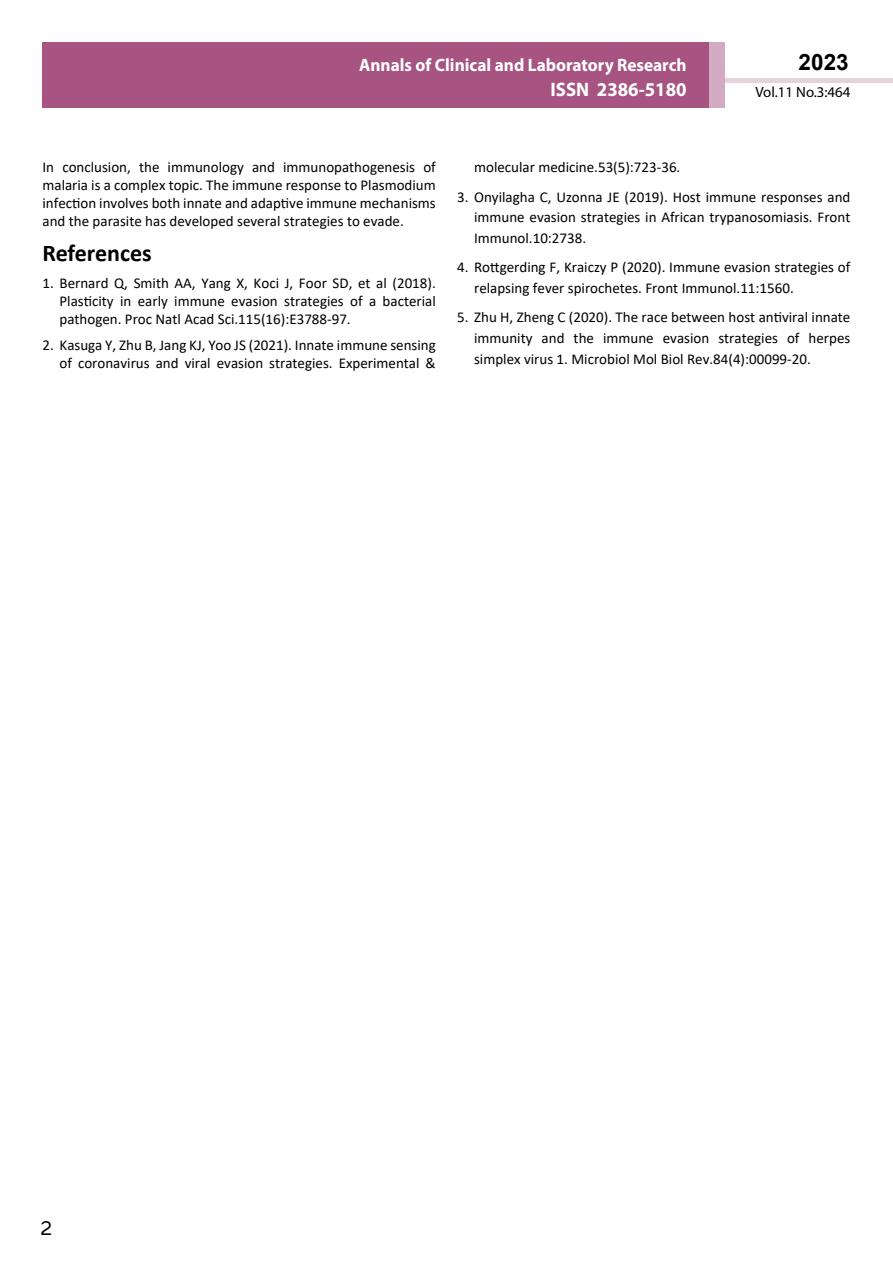
<style>
.page{position:relative;width:893px;height:1263px;background:#fff}
.page>*{position:absolute;margin:0;border:0;box-sizing:border-box;transform-origin:0 0}
.t1{font:25.5px "Tunga";color:#000}
.t2{font:700 24px "Calibri";color:#000}
.t3{font:700 22.5px "Arial";color:#000}
.t4{font:700 19.65px "Myriad Pro";color:#fff;scale:.96 1}
.t5{font:700 18px/21.6px "Myriad Pro";color:#fff;text-align:right;scale:.96 1}
.t6{font:15px/18px "Calibri";color:#000;text-align:justify}
.t7{font:14.85px "Myriad Pro";color:#000}
</style>
<div class="page">
<hr style="left:725px;top:78px;width:168px;height:4px;background:#e6d1dd">
<div style="left:43px;top:42px;width:666px;height:66px;background:#a75483"></div>
<div style="left:709px;top:42px;width:16px;height:66px;background:#d2aac1"></div>
<p class="t5" style="left:517px;top:53px;width:198px">ARCHIVOS DE MEDICINA<br>ISSN 1698-9465</p>
<h3 class="t3" style="left:799px;top:46px;width:52px">2023</h3>
<p class="t5" style="left:359px;top:54px;width:343px">Annals of Clinical and Laboratory Research</p>
<h3 class="t4" style="left:551px;top:76px;width:143px">ISSN 2386-5180</h3>
<p class="t7" style="left:755px;top:83px;width:96px">Vol.11 No.3:464</p>
<p class="t6" style="left:43px;top:158px;width:395px">In conclusion, the immunology and immunopathogenesis of malaria is a complex topic. The immune response to Plasmodium infection involves both innate and adaptive immune mechanisms and the parasite has developed several strategies to evade.</p>
<h2 class="t2" style="left:43px;top:236px;width:111px">References</h2>
<p class="t6" style="left:60px;top:273px;width:378px;text-indent:-17px">1. Bernard Q, Smith AA, Yang X, Koci J, Foor SD, et al (2018).<br>Plasticity in early immune evasion strategies of a bacterial pathogen. Proc Natl Acad Sci.115(16):E3788-97.</p>
<p class="t6" style="left:43px;top:336px;width:395px;text-align:right">2. Kasuga Y, Zhu B, Jang KJ, Yoo JS (2021). Innate immune sensing of coronavirus and viral evasion strategies. Experimental &amp;</p>
<p class="t6" style="left:474px;top:158px;width:208px">molecular medicine.53(5):723-36.</p>
<p class="t6" style="left:474px;top:186px;width:378px;line-height:20.7px;text-indent:-17px">3. Onyilagha C, Uzonna JE (2019). Host immune responses and immune evasion strategies in African trypanosomiasis. Front Immunol.10:2738.</p>
<p class="t6" style="left:474px;top:257px;width:378px;line-height:20.7px;text-indent:-17px">4. Rottgerding F, Kraiczy P (2020). Immune evasion strategies of relapsing fever spirochetes. Front Immunol.11:1560.</p>
<p class="t6" style="left:474px;top:306px;width:378px;line-height:20.7px;text-indent:-17px">5. Zhu H, Zheng C (2020). The race between host antiviral innate immunity and the immune evasion strategies of herpes simplex virus 1. Microbiol Mol Biol Rev.84(4):00099-20.</p>
<h1 class="t1" style="left:41px;top:1211px;width:13px">2</h1>
</div>
